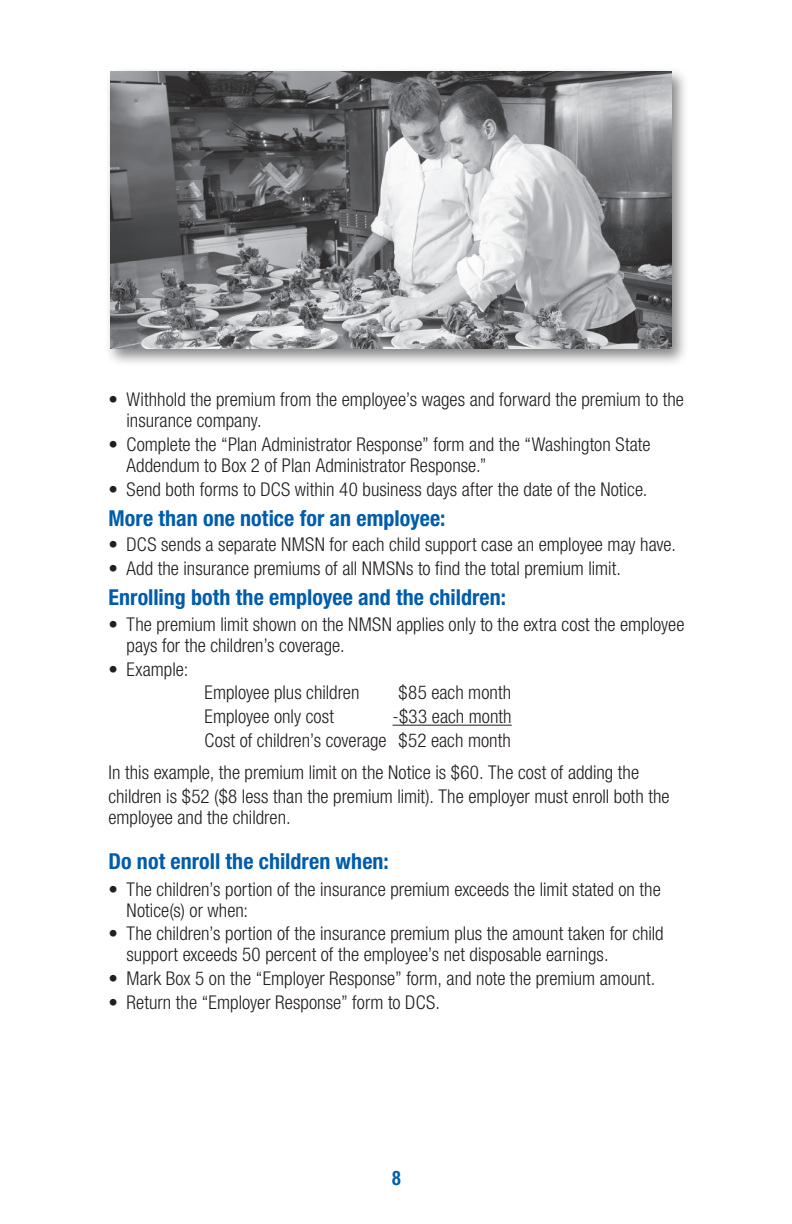
<style>
.page{position:relative;width:792px;height:1224px;background:#fff}
.page>*{position:absolute;margin:0;border:0;box-sizing:border-box;transform-origin:0 0}
.Body_Text_Indent{font:700 condensed 22px "Helvetica Neue LT Std";color:#015dab}
.Subhead-3{font:700 condensed 20px "Helvetica Neue LT Std";color:#015dab;scale:.9 1}
.Body_Text_Indent-2{font:300 condensed 19px/21px "Helvetica Neue LT Std";color:#231f20}
</style>
<div class="page">
<hr style="left:393px;top:725px;width:119px;height:1px;background:#231f20">
<div style="left:105px;top:66px;width:584px;height:301px;background:#231f20;opacity:.55"></div>
<img style="left:110px;top:71px;width:561px;height:277px">
<p class="Body_Text_Indent-2" style="left:127px;top:389px;width:559px;text-indent:-18px">• Withhold the premium from the employee’s wages and forward the premium to the insurance company.</p>
<p class="Body_Text_Indent-2" style="left:127px;top:434px;width:526px;text-indent:-18px">• Complete the “Plan Administrator Response” form and the “Washington State<br>Addendum to Box 2 of Plan Administrator Response.”</p>
<p class="Body_Text_Indent-2" style="left:109px;top:479px;width:540px">• Send both forms to DCS within 40 business days after the date of the Notice.</p>
<p class="Body_Text_Indent" style="left:109px;top:505px;width:338px">More than one notice for an employee:</p>
<p class="Body_Text_Indent-2" style="left:109px;top:534px;width:569px">• DCS sends a separate NMSN for each child support case an employee may have.</p>
<p class="Body_Text_Indent-2" style="left:109px;top:558px;width:514px">• Add the insurance premiums of all NMSNs to find the total premium limit.</p>
<p class="Body_Text_Indent" style="left:109px;top:584px;width:399px">Enrolling both the employee and the children:</p>
<p class="Body_Text_Indent-2" style="left:127px;top:613px;width:559px;text-indent:-18px">• The premium limit shown on the NMSN applies only to the extra cost the employee pays for the children’s coverage.</p>
<p class="Body_Text_Indent-2" style="left:109px;top:658px;width:81px">• Example:</p>
<p class="Body_Text_Indent-2" style="left:205px;top:682px;width:156px">Employee plus children</p>
<p class="Body_Text_Indent-2" style="left:399px;top:682px;width:114px">$85 each month</p>
<p class="Body_Text_Indent-2" style="left:205px;top:706px;width:131px">Employee only cost</p>
<p class="Body_Text_Indent-2" style="left:393px;top:706px;width:121px">-$33 each month</p>
<p class="Body_Text_Indent-2" style="left:205px;top:730px;width:308px">Cost of children’s coverage $52 each month</p>
<p class="Body_Text_Indent-2" style="left:109px;top:762px;width:532px">In this example, the premium limit on the Notice is $60. The cost of adding the</p>
<p class="Body_Text_Indent-2" style="left:109px;top:786px;width:563px">children is $52 ($8 less than the premium limit). The employer must enroll both the employee and the children.</p>
<p class="Body_Text_Indent" style="left:109px;top:848px;width:282px">Do not enroll the children when:</p>
<p class="Body_Text_Indent-2" style="left:127px;top:878px;width:536px;text-indent:-18px">• The children’s portion of the insurance premium exceeds the limit stated on the<br>Notice(s) or when:</p>
<p class="Body_Text_Indent-2" style="left:127px;top:923px;width:539px;text-indent:-18px">• The children’s portion of the insurance premium plus the amount taken for child support exceeds 50 percent of the employee’s net disposable earnings.</p>
<p class="Body_Text_Indent-2" style="left:109px;top:968px;width:548px">• Mark Box 5 on the “Employer Response” form, and note the premium amount.</p>
<p class="Body_Text_Indent-2" style="left:109px;top:992px;width:333px">• Return the “Employer Response” form to DCS.</p>
<p class="Subhead-3" style="left:392px;top:1166px;width:11px">8</p>
</div>
